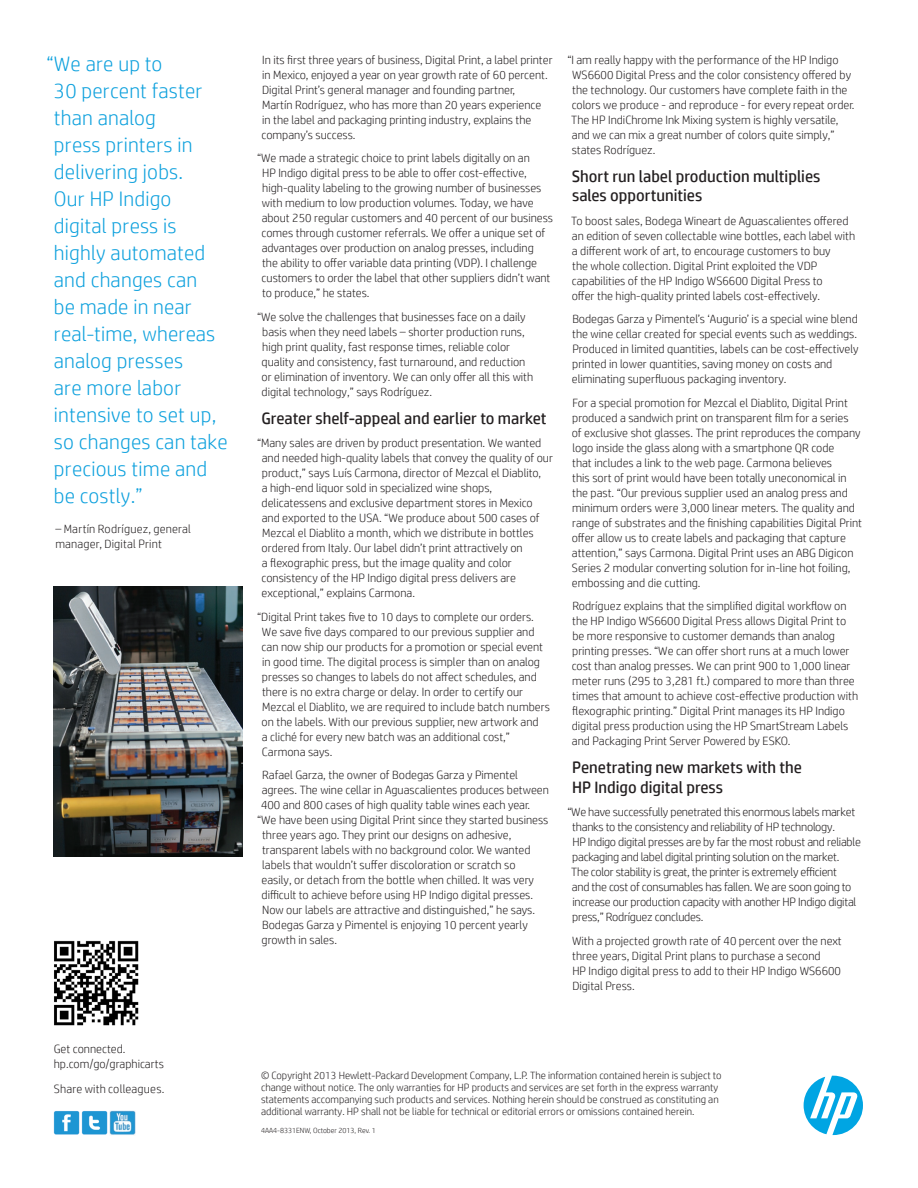
<style>
.page{position:relative;width:918px;height:1188px;background:#fff}
.page>*{position:absolute;margin:0;border:0;box-sizing:border-box;transform-origin:0 0}
.t1{font:300 21px/27px "HP Simplified";letter-spacing:.01em;color:#0ca0dd}
.sub-headers{font:16.5px/19.5px "HP Simplified";color:#231f20}
.body{font:300 12px/15px "HP Simplified";color:#231f20}
.body-2{font:300 12px/15px "HP Simplified";letter-spacing:-.02em;color:#231f20}
.Copyright{font:300 10.5px/12px "HP Simplified";color:#231f20}
.body-3{font:300 7.5px "HP Simplified";color:#231f20}
</style>
<div class="page">
<svg style="left:804px;top:1076px;width:59px;height:59px"></svg>
<img style="left:54px;top:1111px;width:25px;height:24px">
<img style="left:82px;top:1111px;width:25px;height:24px">
<img style="left:110px;top:1110px;width:26px;height:25px">
<img style="left:54px;top:587px;width:189px;height:270px">
<img style="left:54px;top:940px;width:85px;height:86px">
<p class="t1" style="left:54px;top:50px;width:175px;text-indent:-7px">“We are up to<br>30 percent faster than analog<br>press printers in delivering jobs.<br>Our HP Indigo digital press is highly automated and changes can<br>be made in near real-time, whereas analog presses<br>are more labor intensive to set up, so changes can take precious time and be costly.”</p>
<p class="body" style="left:55px;top:521px;width:137px">– Martín Rodríguez, general manager, Digital Print</p>
<p class="body" style="left:54px;top:1042px;width:112px">Get connected. hp.com/go/graphicarts</p>
<p class="body" style="left:54px;top:1081px;width:112px">Share with colleagues.</p>
<p class="body" style="left:262px;top:52px;width:293px">In its first three years of business, Digital Print, a label printer in Mexico, enjoyed a year on year growth rate of 60 percent.<br>Digital Print’s general manager and founding partner,<br>Martín Rodríguez, who has more than 20 years experience<br>in the label and packaging printing industry, explains the company’s success.</p>
<p class="body" style="left:262px;top:150px;width:293px;text-indent:-4px">“We made a strategic choice to print labels digitally on an<br>HP Indigo digital press to be able to offer cost-effective, high-quality labeling to the growing number of businesses with medium to low production volumes. Today, we have about 250 regular customers and 40 percent of our business comes through customer referrals. We offer a unique set of advantages over production on analog presses, including<br>the ability to offer variable data printing (VDP). I challenge customers to order the label that other suppliers didn’t want to produce,” he states.</p>
<p class="body" style="left:262px;top:309px;width:273px;text-indent:-4px">“We solve the challenges that businesses face on a daily basis when they need labels – shorter production runs, high print quality, fast response times, reliable color quality and consistency, fast turnaround, and reduction or elimination of inventory. We can only offer all this with digital technology,” says Rodríguez.</p>
<p class="sub-headers" style="left:262px;top:408px;width:287px">Greater shelf-appeal and earlier to market</p>
<p class="body" style="left:262px;top:435px;width:293px;text-indent:-4px">“Many sales are driven by product presentation. We wanted and needed high-quality labels that convey the quality of our product,” says Luís Carmona, director of Mezcal el Diablito,<br>a high-end liquor sold in specialized wine shops, delicatessens and exclusive department stores in Mexico and exported to the USA. “We produce about 500 cases of Mezcal el Diablito a month, which we distribute in bottles ordered from Italy. Our label didn’t print attractively on<br>a flexographic press, but the image quality and color consistency of the HP Indigo digital press delivers are exceptional,” explains Carmona.</p>
<p class="body" style="left:262px;top:609px;width:290px;text-indent:-4px">“Digital Print takes five to 10 days to complete our orders.<br>We save five days compared to our previous supplier and can now ship our products for a promotion or special event in good time. The digital process is simpler than on analog presses so changes to labels do not affect schedules, and there is no extra charge or delay. In order to certify our Mezcal el Diablito, we are required to include batch numbers on the labels. With our previous supplier, new artwork and<br>a cliché for every new batch was an additional cost,” Carmona says.</p>
<p class="body" style="left:262px;top:767px;width:257px">Rafael Garza, the owner of Bodegas Garza y Pimentel</p>
<p class="body" style="left:262px;top:782px;width:289px">agrees. The wine cellar in Aguascalientes produces between</p>
<p class="body" style="left:261px;top:797px;width:271px">400 and 800 cases of high quality table wines each year.</p>
<p class="body" style="left:257px;top:812px;width:293px">“We have been using Digital Print since they started business</p>
<p class="body" style="left:262px;top:827px;width:251px">three years ago. They print our designs on adhesive,</p>
<p class="body" style="left:262px;top:842px;width:270px">transparent labels with no background color. We wanted</p>
<p class="body" style="left:262px;top:857px;width:255px">labels that wouldn’t suffer discoloration or scratch so</p>
<p class="body" style="left:262px;top:872px;width:274px">easily, or detach from the bottle when chilled. It was very</p>
<p class="body" style="left:262px;top:887px;width:273px">difficult to achieve before using HP Indigo digital presses.</p>
<p class="body" style="left:262px;top:902px;width:275px">Now our labels are attractive and distinguished,” he says.</p>
<p class="body" style="left:262px;top:917px;width:267px">Bodegas Garza y Pimentel is enjoying 10 percent yearly</p>
<p class="body" style="left:262px;top:932px;width:77px">growth in sales.</p>
<p class="body" style="left:571px;top:52px;width:285px;text-indent:-4px">“I am really happy with the performance of the HP Indigo WS6600 Digital Press and the color consistency offered by the technology. Our customers have complete faith in the colors we produce - and reproduce - for every repeat order.<br>The HP IndiChrome Ink Mixing system is highly versatile, and we can mix a great number of colors quite simply,” states Rodríguez.</p>
<p class="sub-headers" style="left:572px;top:166px;width:250px">Short run label production multiplies sales opportunities</p>
<p class="body" style="left:571px;top:213px;width:286px">To boost sales, Bodega Wineart de Aguascalientes offered an edition of seven collectable wine bottles, each label with a different work of art, to encourage customers to buy<br>the whole collection. Digital Print exploited the VDP capabilities of the HP Indigo WS6600 Digital Press to<br>offer the high-quality printed labels cost-effectively.</p>
<p class="body" style="left:572px;top:311px;width:288px">Bodegas Garza y Pimentel’s ‘Augurio’ is a special wine blend the wine cellar created for special events such as weddings.<br>Produced in limited quantities, labels can be cost-effectively printed in lower quantities, saving money on costs and eliminating superfluous packaging inventory.</p>
<p class="body" style="left:572px;top:395px;width:292px">For a special promotion for Mezcal el Diablito, Digital Print produced a sandwich print on transparent film for a series<br>of exclusive shot glasses. The print reproduces the company logo inside the glass along with a smartphone QR code<br>that includes a link to the web page. Carmona believes<br>this sort of print would have been totally uneconomical in the past. “Our previous supplier used an analog press and minimum orders were 3,000 linear meters. The quality and range of substrates and the finishing capabilities Digital Print offer allow us to create labels and packaging that capture attention,” says Carmona. Digital Print uses an ABG Digicon Series 2 modular converting solution for in-line hot foiling, embossing and die cutting.</p>
<p class="body" style="left:572px;top:598px;width:288px">Rodríguez explains that the simplified digital workflow on the HP Indigo WS6600 Digital Press allows Digital Print to be more responsive to customer demands than analog printing presses. “We can offer short runs at a much lower cost than analog presses. We can print 900 to 1,000 linear meter runs (295 to 3,281 ft.) compared to more than three times that amount to achieve cost-effective production with flexographic printing.” Digital Print manages its HP Indigo digital press production using the HP SmartStream Labels and Packaging Print Server Powered by ESKO.</p>
<p class="sub-headers" style="left:572px;top:758px;width:231px">Penetrating new markets with the<br>HP Indigo digital press</p>
<p class="body-2" style="left:571px;top:804px;width:291px;text-indent:-4px">“We have successfully penetrated this enormous labels market thanks to the consistency and reliability of HP technology.<br>HP Indigo digital presses are by far the most robust and reliable packaging and label digital printing solution on the market.<br>The color stability is great, the printer is extremely efficient<br>and the cost of consumables has fallen. We are soon going to increase our production capacity with another HP Indigo digital press,” Rodríguez concludes.</p>
<p class="body" style="left:572px;top:933px;width:271px">With a projected growth rate of 40 percent over the next three years, Digital Print plans to purchase a second<br>HP Indigo digital press to add to their HP Indigo WS6600<br>Digital Press.</p>
<p class="Copyright" style="left:261px;top:1069px;width:462px">© Copyright 2013 Hewlett-Packard Development Company, L.P. The information contained herein is subject to change without notice. The only warranties for HP products and services are set forth in the express warranty statements accompanying such products and services. Nothing herein should be construed as constituting an additional warranty. HP shall not be liable for technical or editorial errors or omissions contained herein.</p>
<p class="body-3" style="left:261px;top:1127px;width:116px">4AA4-8331ENW, October 2013, Rev. 1</p>
</div>
